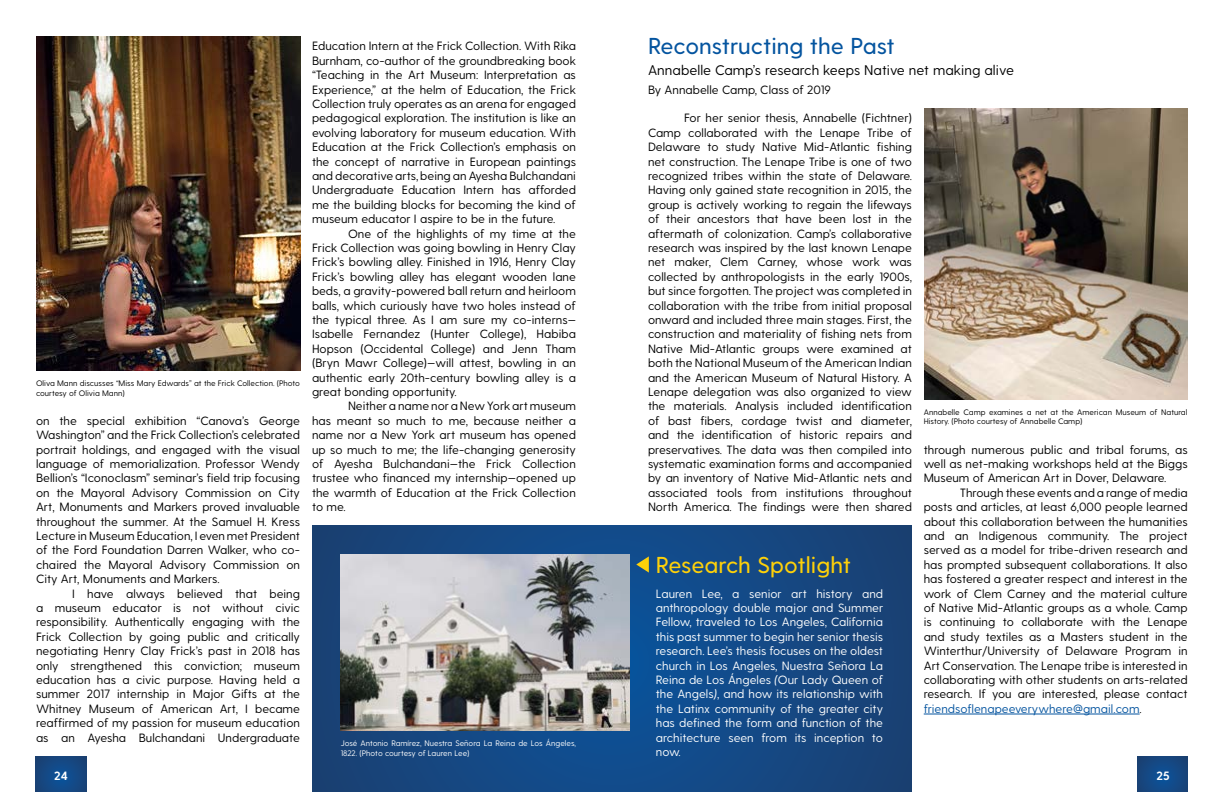
<style>
.page{position:relative;width:1224px;height:792px;background:#fff}
.page>*{position:absolute;margin:0;border:0;box-sizing:border-box;transform-origin:0 0}
.t1{font:500 23px "Greycliff CF";color:#04549f}
.t2{font:500 23px "Greycliff CF";letter-spacing:-.005em;color:#fed109}
.t3{font:14px "Greycliff CF";color:#000}
.t4{font:12px/14.4px "Greycliff CF";color:#000;text-align:justify}
.t5{font:12px/14.4px "Greycliff CF";color:#fff;text-align:justify}
.t6{font:700 12px "Greycliff CF";color:#fff}
.t7{font:8px/9.6px "Greycliff CF";color:#000}
.t8{font:8px/9.6px "Greycliff CF";color:#fff}
.s1{color:#04549f}
.s2{font-style:italic}
</style>
<div class="page">
<svg style="left:1137px;top:756px;width:51px;height:36px;background:#144783"></svg>
<svg style="left:312px;top:526px;width:599px;height:266px;background:#144782"></svg>
<svg style="left:36px;top:756px;width:50px;height:36px;background:#144883"></svg>
<img style="left:36px;top:36px;width:264px;height:335px">
<img style="left:924px;top:108px;width:264px;height:291px">
<hr style="left:924px;top:714px;width:216px;height:1px;background:#04549f">
<img style="left:341px;top:554px;width:288px;height:177px">
<svg style="left:636px;top:556px;width:13px;height:17px"></svg>
<h1 class="t1" style="left:648px;top:33px;width:248px">Reconstructing the Past</h1>
<p class="t3" style="left:648px;top:62px;width:367px">Annabelle Camp’s research keeps Native net making alive</p>
<p class="t4" style="left:648px;top:82px;width:184px">By Annabelle Camp, Class of 2019</p>
<p class="t4" style="left:312px;top:39px;width:266px">Education Intern at the Frick Collection. With Rika Burnham, co-author of the groundbreaking book “Teaching in the Art Museum: Interpretation as Experience,” at the helm of Education, the Frick Collection truly operates as an arena for engaged pedagogical exploration. The institution is like an evolving laboratory for museum education. With Education at the Frick Collection’s emphasis on the concept of narrative in European paintings and decorative arts, being an Ayesha Bulchandani Undergraduate Education Intern has afforded me the building blocks for becoming the kind of museum educator I aspire to be in the future.</p>
<p class="t4" style="left:312px;top:226px;width:266px;text-indent:36px">One of the highlights of my time at the Frick Collection was going bowling in Henry Clay Frick’s bowling alley. Finished in 1916, Henry Clay Frick’s bowling alley has elegant wooden lane beds, a gravity-powered ball return and heirloom balls, which curiously have two holes instead of the typical three. As I am sure my co-interns— Isabelle Fernandez (Hunter College), Habiba Hopson (Occidental College) and Jenn Tham (Bryn Mawr College)—will attest, bowling in an authentic early 20th-century bowling alley is a great bonding opportunity.</p>
<p class="t4" style="left:312px;top:399px;width:266px;text-indent:36px">Neither a name nor a New York art museum has meant so much to me, because neither a name nor a New York art museum has opened up so much to me; the life-changing generosity of Ayesha Bulchandani—the Frick Collection trustee who financed my internship—opened up the warmth of Education at the Frick Collection to me.</p>
<p class="t4" style="left:648px;top:111px;width:266px;text-indent:36px">For her senior thesis, Annabelle (Fichtner)<br>Camp collaborated with the Lenape Tribe of Delaware to study Native Mid-Atlantic fishing net construction. The Lenape Tribe is one of two recognized tribes within the state of Delaware.<br>Having only gained state recognition in 2015, the group is actively working to regain the lifeways of their ancestors that have been lost in the aftermath of colonization. Camp’s collaborative research was inspired by the last known Lenape net maker, Clem Carney, whose work was collected by anthropologists in the early 1900s, but since forgotten. The project was completed in collaboration with the tribe from initial proposal onward and included three main stages. First, the construction and materiality of fishing nets from Native Mid-Atlantic groups were examined at both the National Museum of the American Indian and the American Museum of Natural History. A Lenape delegation was also organized to view the materials. Analysis included identification of bast fibers, cordage twist and diameter, and the identification of historic repairs and preservatives. The data was then compiled into systematic examination forms and accompanied by an inventory of Native Mid-Atlantic nets and associated tools from institutions throughout North America. The findings were then shared</p>
<p class="t7" style="left:36px;top:379px;width:265px">Oliva Mann discusses “Miss Mary Edwards” at the Frick Collection. (Photo courtesy of Olivia Mann)</p>
<p class="t7" style="left:924px;top:407px;width:265px">Annabelle Camp examines a net at the American Museum of Natural<br>History. (Photo courtesy of Annabelle Camp)</p>
<p class="t4" style="left:36px;top:414px;width:266px">on the special exhibition “Canova’s George Washington” and the Frick Collection’s celebrated portrait holdings, and engaged with the visual language of memorialization. Professor Wendy Bellion’s “Iconoclasm” seminar’s field trip focusing on the Mayoral Advisory Commission on City Art, Monuments and Markers proved invaluable throughout the summer. At the Samuel H. Kress Lecture in Museum Education, I even met President of the Ford Foundation Darren Walker, who co&shy;chaired the Mayoral Advisory Commission on City Art, Monuments and Markers.</p>
<p class="t4" style="left:36px;top:586px;width:266px;text-indent:36px">I have always believed that being a museum educator is not without civic responsibility. Authentically engaging with the Frick Collection by going public and critically negotiating Henry Clay Frick’s past in 2018 has only strengthened this conviction; museum education has a civic purpose. Having held a summer 2017 internship in Major Gifts at the Whitney Museum of American Art, I became reaffirmed of my passion for museum education as an Ayesha Bulchandani Undergraduate</p>
<p class="t6" style="left:54px;top:769px;width:15px">24</p>
<p class="t6" style="left:1157px;top:769px;width:15px">25</p>
<p class="t4" style="left:924px;top:442px;width:266px">through numerous public and tribal forums, as well as net-making workshops held at the Biggs Museum of American Art in Dover, Delaware.</p>
<p class="t4" style="left:924px;top:486px;width:266px;text-indent:36px">Through these events and a range of media posts and articles, at least 6,000 people learned about this collaboration between the humanities and an Indigenous community. The project served as a model for tribe-driven research and has prompted subsequent collaborations. It also has fostered a greater respect and interest in the work of Clem Carney and the material culture of Native Mid-Atlantic groups as a whole. Camp is continuing to collaborate with the Lenape and study textiles as a Masters student in the Winterthur/University of Delaware Program in Art Conservation. The Lenape tribe is interested in collaborating with other students on arts-related research. If you are interested, please contact <span class="s1">friendsoflenapeeverywhere@gmail.com</span>.</p>
<h1 class="t2" style="left:656px;top:551px;width:197px">Research Spotlight</h1>
<p class="t5" style="left:656px;top:586px;width:229px">Lauren Lee, a senior art history and anthropology double major and Summer Fellow, traveled to Los Angeles, California this past summer to begin her senior thesis research. Lee’s thesis focuses on the oldest church in Los Angeles, Nuestra Señora La Reina de Los Ángeles <span class="s2">(</span>Our Lady Queen of the Angels<span class="s2">)</span>, and how its relationship with the Latinx community of the greater city has defined the form and function of the architecture seen from its inception to now.</p>
<p class="t8" style="left:341px;top:739px;width:237px">José Antonio Ramírez, Nuestra Señora La Reina de Los Ángeles,<br>1822. (Photo courtesy of Lauren Lee)</p>
</div>
